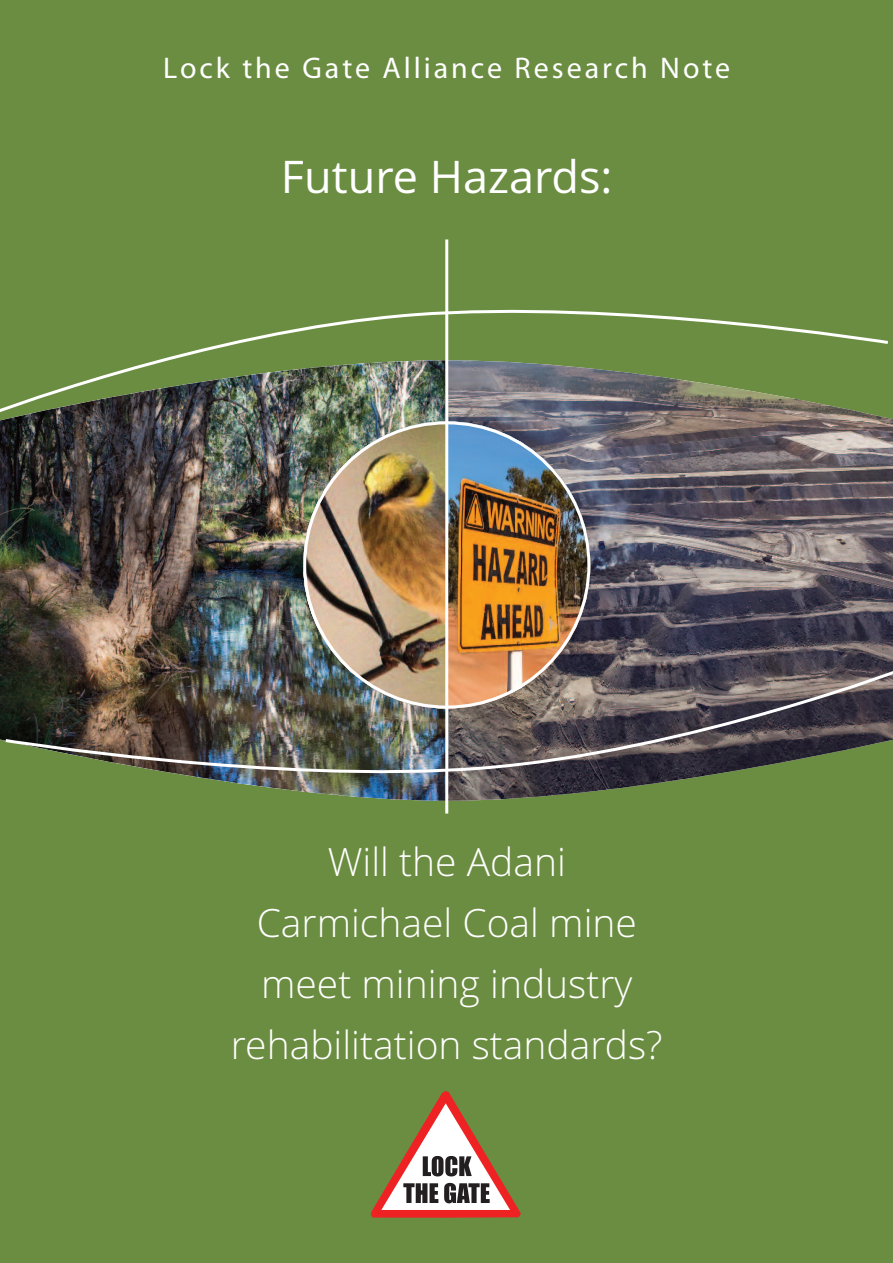
<style>
.page{position:relative;width:893px;height:1263px;background:#6b8d41}
.page>*{position:absolute;margin:0;border:0;box-sizing:border-box;transform-origin:0 0}
.t1{font:45px "Open Sans";color:#fff}
.t2{font:300 39px/61.2px "Open Sans";color:#fff;text-align:center}
.t3{font:30px "Adobe Corp ID Myriad Rg";letter-spacing:.1em;color:#fff}
</style>
<div class="page">
<img style="left:449px;top:418px;width:444px;height:383px">
<img style="left:0;top:421px;width:449px;height:380px">
<svg style="left:371px;top:1091px;width:150px;height:127px"></svg>
<img style="left:0;top:296px;width:891px;height:125px">
<img style="left:3px;top:662px;width:890px;height:125px">
<img style="left:303px;top:421px;width:287px;height:287px">
<hr style="left:445px;top:239px;width:3px;height:574px;background:#fff">
<p class="t3" style="left:163px;top:57px;width:568px">Lock the Gate Alliance Research Note</p>
<p class="t1" style="left:281px;top:152px;width:333px">Future Hazards:</p>
<p class="t2" style="left:231px;top:832px;width:433px">Will the Adani<br>Carmichael Coal mine meet mining industry rehabilitation standards?</p>
</div>
